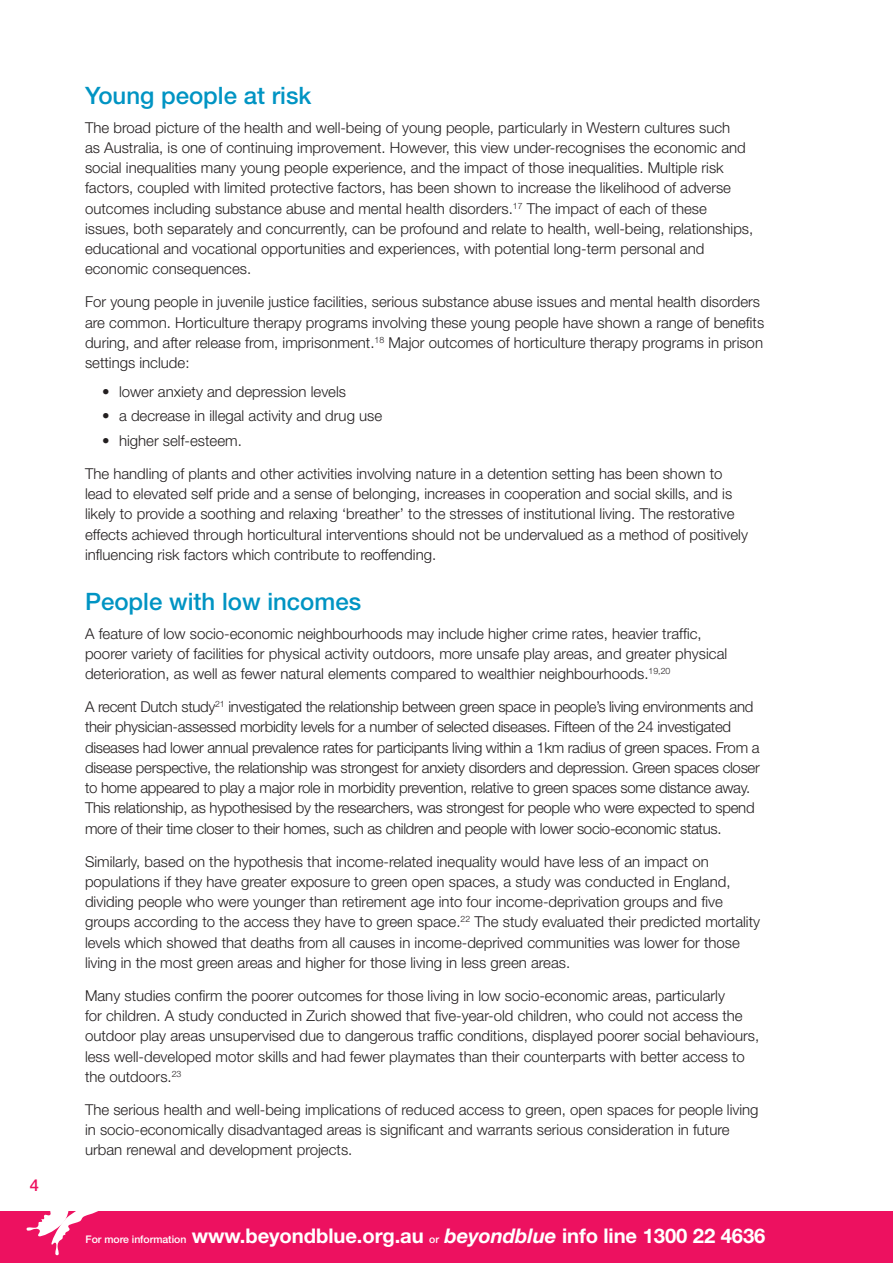
<style>
.page{position:relative;width:893px;height:1263px;background:#fff}
.page>*{position:absolute;margin:0;border:0;box-sizing:border-box;transform-origin:0 0}
.t1{font:500 24px "Helvetica Neue";color:#0094c3}
.t2{font:700 20.25px "Helvetica Neue";letter-spacing:-.005em;color:#fff}
.t3{font:500 16.5px "Helvetica Neue";color:#ed1160}
.t4{font:300 15px/20.2px "Helvetica Neue";color:#231f20}
.t5{font:300 15px/20.2px "Helvetica Neue";letter-spacing:-.02em;color:#231f20}
.s1{font-weight:500;font-size:10.5px}
.s2{font-style:italic}
</style>
<div class="page">
<div style="left:0;top:1212px;width:893px;height:51px;background:#ed1160"></div>
<svg style="left:26px;top:1211px;width:85px;height:44px"></svg>
<p class="t3" style="left:30px;top:1175px;width:11px">4</p>
<h1 class="t1" style="left:85px;top:81px;width:228px">Young people at risk</h1>
<p class="t4" style="left:85px;top:117px;width:670px">The broad picture of the health and well-being of young people, particularly in Western cultures such<br>as Australia, is one of continuing improvement. However, this view under-recognises the economic and social inequalities many young people experience, and the impact of those inequalities. Multiple risk factors, coupled with limited protective factors, has been shown to increase the likelihood of adverse outcomes including substance abuse and mental health disorders.<sup>17</sup> The impact of each of these issues, both separately and concurrently, can be profound and relate to health, well-being, relationships, educational and vocational opportunities and experiences, with potential long-term personal and economic consequences.</p>
<p class="t4" style="left:85px;top:291px;width:681px">For young people in juvenile justice facilities, serious substance abuse issues and mental health disorders are common. Horticulture therapy programs involving these young people have shown a range of benefits during, and after release from, imprisonment.<sup>18</sup> Major outcomes of horticulture therapy programs in prison settings include:</p>
<p class="t4" style="left:102px;top:381px;width:246px">• lower anxiety and depression levels</p>
<p class="t4" style="left:102px;top:405px;width:282px">• a decrease in illegal activity and drug use</p>
<p class="t4" style="left:102px;top:430px;width:141px">• higher self-esteem.</p>
<p class="t4" style="left:85px;top:463px;width:664px">The handling of plants and other activities involving nature in a detention setting has been shown to lead to elevated self pride and a sense of belonging, increases in cooperation and social skills, and is likely to provide a soothing and relaxing ‘breather’ to the stresses of institutional living. The restorative effects achieved through horticultural interventions should not be undervalued as a method of positively influencing risk factors which contribute to reoffending.</p>
<h1 class="t1" style="left:85px;top:587px;width:278px">People with low incomes</h1>
<p class="t4" style="left:85px;top:623px;width:644px">A feature of low socio-economic neighbourhoods may include higher crime rates, heavier traffic, poorer variety of facilities for physical activity outdoors, more unsafe play areas, and greater physical deterioration, as well as fewer natural elements compared to wealthier neighbourhoods.<sup>19,20</sup></p>
<p class="t5" style="left:85px;top:696px;width:676px">A recent Dutch study<sup>21</sup> investigated the relationship between green space in people’s living environments and their physician-assessed morbidity levels for a number of selected diseases. Fifteen of the 24 investigated diseases had lower annual prevalence rates for participants living within a 1km radius of green spaces. From a disease perspective, the relationship was strongest for anxiety disorders and depression. Green spaces closer to home appeared to play a major role in morbidity prevention, relative to green spaces some distance away.<br>This relationship, as hypothesised by the researchers, was strongest for people who were expected to spend more of their time closer to their homes, such as children and people with lower socio-economic status.</p>
<p class="t4" style="left:85px;top:851px;width:676px">Similarly, based on the hypothesis that income-related inequality would have less of an impact on populations if they have greater exposure to green open spaces, a study was conducted in England, dividing people who were younger than retirement age into four income-deprivation groups and five groups according to the access they have to green space.<sup>22</sup> The study evaluated their predicted mortality levels which showed that deaths from all causes in income-deprived communities was lower for those living in the most green areas and higher for those living in less green areas.</p>
<p class="t4" style="left:85px;top:985px;width:676px">Many studies confirm the poorer outcomes for those living in low socio-economic areas, particularly<br>for children. A study conducted in Zurich showed that five-year-old children, who could not access the outdoor play areas unsupervised due to dangerous traffic conditions, displayed poorer social behaviours, less well-developed motor skills and had fewer playmates than their counterparts with better access to the outdoors.<sup>23</sup></p>
<p class="t4" style="left:85px;top:1099px;width:675px">The serious health and well-being implications of reduced access to green, open spaces for people living in socio-economically disadvantaged areas is significant and warrants serious consideration in future urban renewal and development projects.</p>
<h2 class="t2" style="left:86px;top:1223px;width:681px"><span class="s1">For more information</span> www.beyondblue.org.au <span class="s1">or</span> <span class="s2">beyondblue</span> info line 1300 22 4636</h2>
</div>
